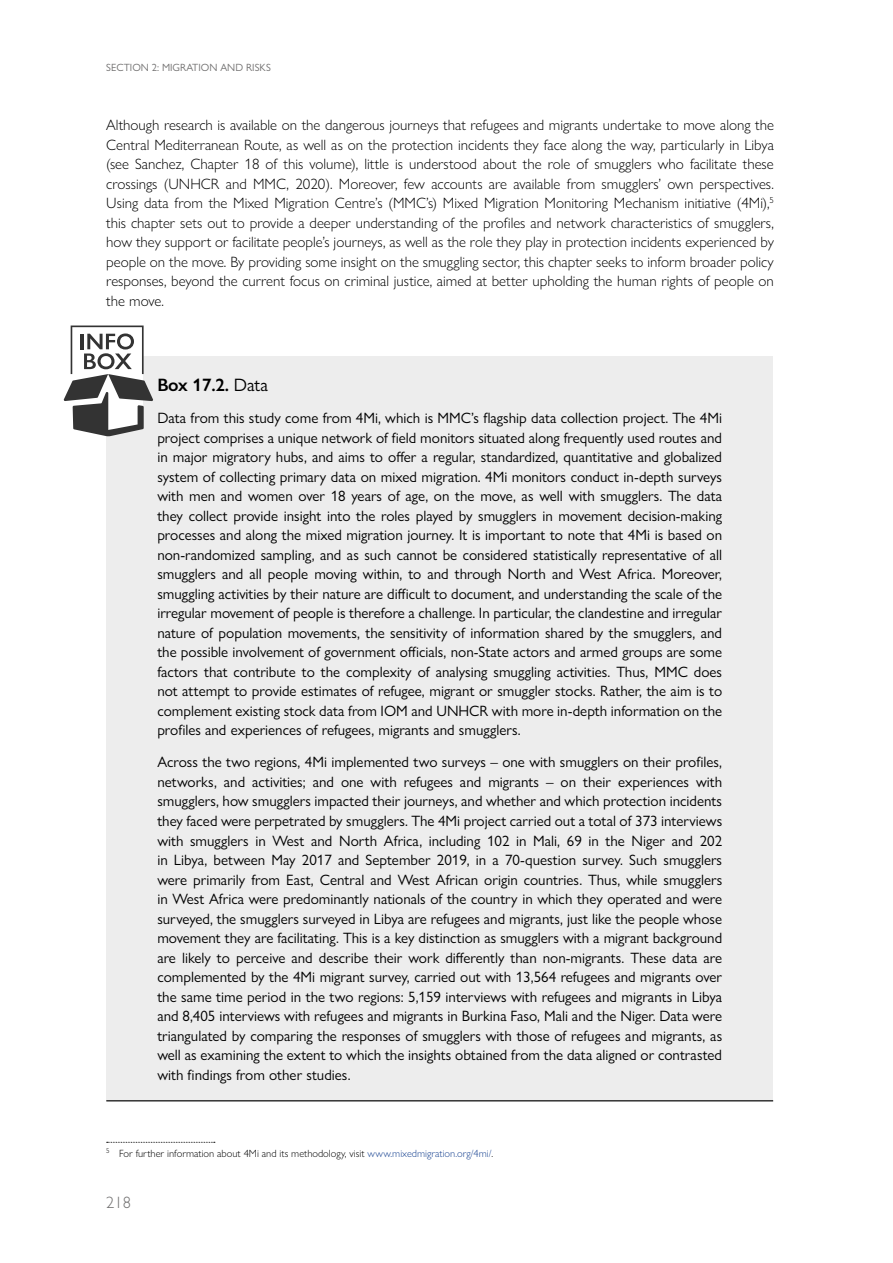
<style>
.page{position:relative;width:893px;height:1263px;background:#fff}
.page>*{position:absolute;margin:0;border:0;box-sizing:border-box;transform-origin:0 0}
.t1{font:600 18px "Gill Sans Nova";color:#000}
.t2{font:300 16.5px "Gill Sans MT Pro";color:#706f6f}
.t3{font:15px/19.5px "Gill Sans Nova";color:#000;text-align:justify}
.t4{font:300 15px/19.5px "Gill Sans Nova";color:#000;text-align:justify}
.t5{font:300 10.5px "Gill Sans Nova";color:#000}
.t6{font:10.5px "Gill Sans Nova";color:#706f6f}
.s1{font-weight:400}
.s2{color:#164190}
</style>
<div class="page">
<div style="left:106px;top:357px;width:667px;height:744px;background:#ededed"></div>
<hr style="left:106px;top:1100px;width:667px;height:1px;background:#333">
<svg style="left:107px;top:1142px;width:108px;height:1px"></svg>
<svg style="left:63px;top:325px;width:90px;height:111px"></svg>
<p class="t6" style="left:106px;top:61px;width:166px">SECTION 2: MIGRATION AND RISKS</p>
<p class="t4" style="left:106px;top:115px;width:669px">Although research is available on the dangerous journeys that refugees and migrants undertake to move along the Central Mediterranean Route, as well as on the protection incidents they face along the way, particularly in Libya (see Sanchez, Chapter 18 of this volume), little is understood about the role of smugglers who facilitate these crossings (UNHCR and MMC, 2020). Moreover, few accounts are available from smugglers’ own perspectives.<br>Using data from the Mixed Migration Centre’s (MMC’s) Mixed Migration Monitoring Mechanism initiative (4Mi),<sup>5 </sup>this chapter sets out to provide a deeper understanding of the profiles and network characteristics of smugglers, how they support or facilitate people’s journeys, as well as the role they play in protection incidents experienced by people on the move. By providing some insight on the smuggling sector, this chapter seeks to inform broader policy responses, beyond the current focus on criminal justice, aimed at better upholding the human rights of people on the move.</p>
<p class="t1" style="left:157px;top:374px;width:112px">Box 17.2. <span class="s1">Data</span></p>
<p class="t3" style="left:157px;top:408px;width:566px">Data from this study come from 4Mi, which is MMC’s flagship data collection project. The 4Mi project comprises a unique network of field monitors situated along frequently used routes and in major migratory hubs, and aims to offer a regular, standardized, quantitative and globalized system of collecting primary data on mixed migration. 4Mi monitors conduct in-depth surveys with men and women over 18 years of age, on the move, as well with smugglers. The data they collect provide insight into the roles played by smugglers in movement decision-making processes and along the mixed migration journey. It is important to note that 4Mi is based on non-randomized sampling, and as such cannot be considered statistically representative of all smugglers and all people moving within, to and through North and West Africa. Moreover, smuggling activities by their nature are difficult to document, and understanding the scale of the irregular movement of people is therefore a challenge. In particular, the clandestine and irregular nature of population movements, the sensitivity of information shared by the smugglers, and the possible involvement of government officials, non-State actors and armed groups are some factors that contribute to the complexity of analysing smuggling activities. Thus, MMC does not attempt to provide estimates of refugee, migrant or smuggler stocks. Rather, the aim is to complement existing stock data from IOM and UNHCR with more in-depth information on the profiles and experiences of refugees, migrants and smugglers.</p>
<p class="t3" style="left:157px;top:752px;width:566px">Across the two regions, 4Mi implemented two surveys – one with smugglers on their profiles, networks, and activities; and one with refugees and migrants – on their experiences with smugglers, how smugglers impacted their journeys, and whether and which protection incidents they faced were perpetrated by smugglers. The 4Mi project carried out a total of 373 interviews with smugglers in West and North Africa, including 102 in Mali, 69 in the Niger and 202 in Libya, between May 2017 and September 2019, in a 70-question survey. Such smugglers were primarily from East, Central and West African origin countries. Thus, while smugglers in West Africa were predominantly nationals of the country in which they operated and were surveyed, the smugglers surveyed in Libya are refugees and migrants, just like the people whose movement they are facilitating. This is a key distinction as smugglers with a migrant background are likely to perceive and describe their work differently than non-migrants. These data are complemented by the 4Mi migrant survey, carried out with 13,564 refugees and migrants over the same time period in the two regions: 5,159 interviews with refugees and migrants in Libya and 8,405 interviews with refugees and migrants in Burkina Faso, Mali and the Niger. Data were triangulated by comparing the responses of smugglers with those of refugees and migrants, as well as examining the extent to which the insights obtained from the data aligned or contrasted with findings from other studies.</p>
<p class="t5" style="left:106px;top:1147px;width:388px"><sup>5</sup> For further information about 4Mi and its methodology, visit <span class="s2">www.mixedmigration.org/4mi/</span>.</p>
<p class="t2" style="left:106px;top:1193px;width:26px">218</p>
</div>
